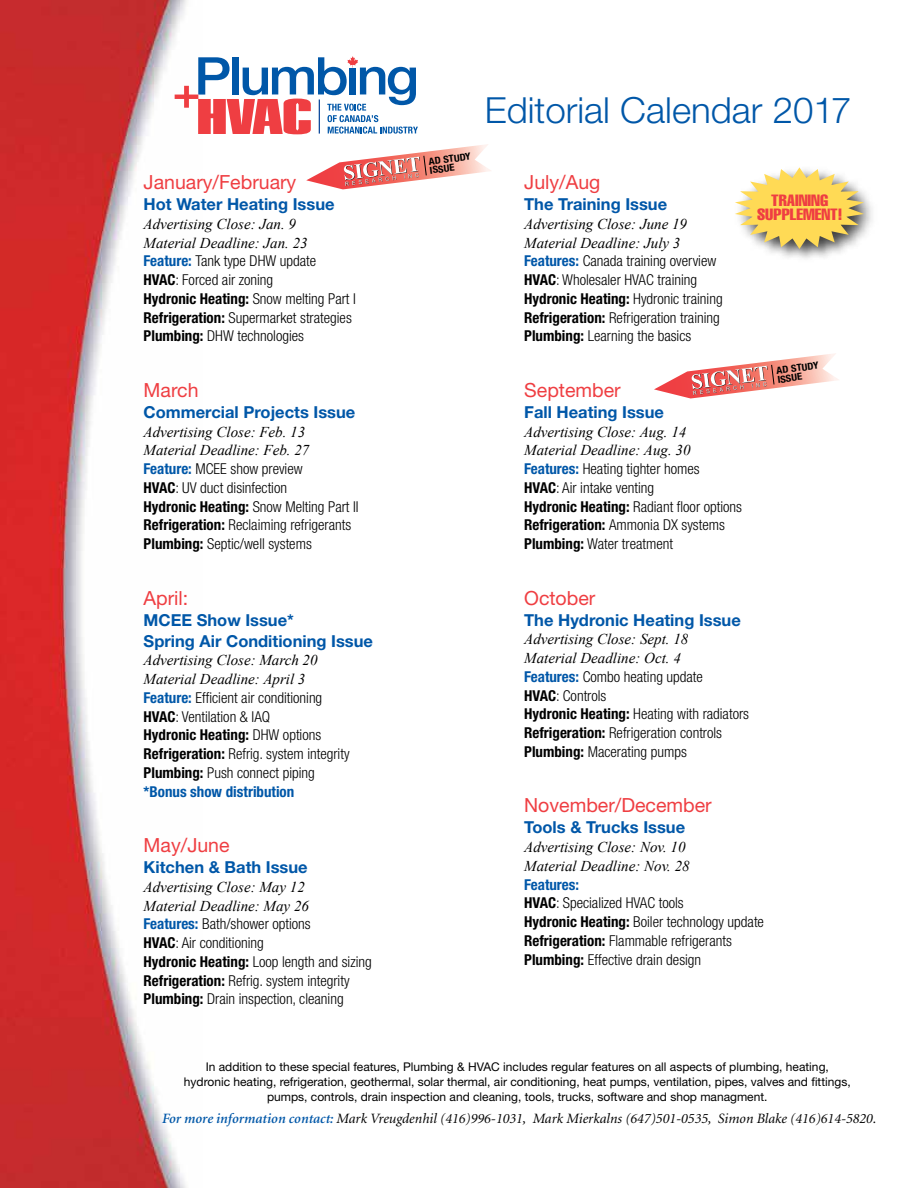
<style>
.page{position:relative;width:918px;height:1188px;background:#fff}
.page>*{position:absolute;margin:0;border:0;box-sizing:border-box;transform-origin:0 0}
.t1{font:300 36px "Helvetica Neue LT Std";color:#0057a8}
.t2{font:19.5px "Helvetica Neue LT Std";color:#ef3e42}
.t3{font:700 16.5px/21px "Helvetica Neue LT Std";color:#0057a8}
.t4{font:extra-condensed 16.05px/14.5px "Helvetica";color:#ef3e42;text-align:center;scale:1.1 1}
.t5{font:300 condensed 15px/18.8px "Helvetica Neue LT Std";color:#000}
.t6{font:italic 15px/18.8px "Times New Roman";color:#000}
.t7{font:italic 14.25px "Minion";color:#000}
.t8{font:12px/15px "Helvetica Neue LT Std";color:#000;text-align:center}
.t9{font:700 condensed 9.75px/9px "Helvetica Neue";color:#000;scale:1.1 1}
.s1{font-weight:700;color:#0057a8}
.s2{font-weight:700}
.s3{font-weight:600;color:#0057a8}
</style>
<div class="page">
<img style="left:0;top:0;width:187px;height:1188px">
<svg style="left:175px;top:56px;width:243px;height:78px"></svg>
<svg style="left:654px;top:353px;width:185px;height:45px"></svg>
<svg style="left:306px;top:144px;width:185px;height:45px"></svg>
<div style="left:733px;top:165px;width:146px;height:99px;background:#000;opacity:.75"></div>
<svg style="left:735px;top:167px;width:129px;height:82px"></svg>
<h2 class="t2" style="left:144px;top:171px;width:154px">January/February</h2>
<p class="t3" style="left:144px;top:193px;width:192px">Hot Water Heating Issue</p>
<p class="t6" style="left:144px;top:214px;width:166px">Advertising Close: Jan. 9<br>Material Deadline: Jan. 23</p>
<p class="t5" style="left:144px;top:252px;width:214px"><span class="s1">Feature:</span> Tank type DHW update<br><span class="s2">HVAC</span>: Forced air zoning<br><span class="s2">Hydronic Heating:</span> Snow melting Part I<br><span class="s2">Refrigeration:</span> Supermarket strategies<br><span class="s2">Plumbing:</span> DHW technologies</p>
<h2 class="t2" style="left:144px;top:378px;width:56px">March</h2>
<p class="t3" style="left:144px;top:401px;width:213px">Commercial Projects Issue</p>
<p class="t6" style="left:144px;top:422px;width:167px">Advertising Close: Feb. 13<br>Material Deadline: Feb. 27</p>
<p class="t5" style="left:144px;top:459px;width:217px"><span class="s1">Feature:</span> MCEE show preview<br><span class="s2">HVAC</span>: UV duct disinfection<br><span class="s2">Hydronic Heating:</span> Snow Melting Part II <span class="s2">Refrigeration:</span> Reclaiming refrigerants <span class="s2">Plumbing:</span> Septic/well systems</p>
<h2 class="t2" style="left:144px;top:586px;width:46px">April:</h2>
<p class="t3" style="left:144px;top:609px;width:231px">MCEE Show Issue*<br>Spring Air Conditioning Issue</p>
<p class="t6" style="left:144px;top:651px;width:176px">Advertising Close: March 20<br>Material Deadline: April 3</p>
<p class="t5" style="left:144px;top:688px;width:207px"><span class="s1">Feature:</span> Efficient air conditioning<br><span class="s2">HVAC</span>: Ventilation &amp; IAQ<br><span class="s2">Hydronic Heating:</span> DHW options<br><span class="s2">Refrigeration:</span> Refrig. system integrity<br><span class="s2">Plumbing:</span> Push connect piping <span class="s1">*Bonus show distribution</span></p>
<h2 class="t2" style="left:144px;top:834px;width:87px">May/June</h2>
<p class="t3" style="left:144px;top:856px;width:166px">Kitchen &amp; Bath Issue</p>
<p class="t6" style="left:144px;top:877px;width:167px">Advertising Close: May 12<br>Material Deadline: May 26</p>
<p class="t5" style="left:144px;top:915px;width:230px"><span class="s1">Features:</span> Bath/shower options<br><span class="s2">HVAC</span>: Air conditioning<br><span class="s2">Hydronic Heating:</span> Loop length and sizing <span class="s2">Refrigeration:</span> Refrig. system integrity <span class="s2">Plumbing:</span> Drain inspection, cleaning</p>
<p class="t9" style="left:428px;top:157px;width:40px;rotate:-7deg">AD STUDY<br>ISSUE</p>
<h1 class="t1" style="left:485px;top:88px;width:368px">Editorial Calendar 2017</h1>
<h2 class="t2" style="left:524px;top:171px;width:78px">July/Aug</h2>
<p class="t3" style="left:524px;top:193px;width:144px">The Training Issue</p>
<p class="t6" style="left:524px;top:214px;width:164px">Advertising Close: June 19<br>Material Deadline: July 3</p>
<p class="t5" style="left:524px;top:252px;width:200px"><span class="s1">Features:</span> Canada training overview <span class="s2">HVAC</span>: Wholesaler HVAC training <span class="s2">Hydronic Heating:</span> Hydronic training <span class="s2">Refrigeration:</span> Refrigeration training <span class="s2">Plumbing:</span> Learning the basics</p>
<h2 class="t2" style="left:524px;top:378px;width:98px">September</h2>
<p class="t3" style="left:524px;top:401px;width:141px">Fall Heating Issue</p>
<p class="t6" style="left:524px;top:422px;width:168px">Advertising Close: Aug. 14<br>Material Deadline: Aug. 30</p>
<p class="t5" style="left:524px;top:459px;width:219px"><span class="s1">Features:</span> Heating tighter homes<br><span class="s2">HVAC</span>: Air intake venting<br><span class="s2">Hydronic Heating:</span> Radiant floor options<br><span class="s2">Refrigeration:</span> Ammonia DX systems<br><span class="s2">Plumbing:</span> Water treatment</p>
<h2 class="t2" style="left:524px;top:586px;width:73px">October</h2>
<p class="t3" style="left:524px;top:609px;width:218px">The Hydronic Heating Issue</p>
<p class="t6" style="left:524px;top:630px;width:166px">Advertising Close: Sept. 18<br>Material Deadline: Oct. 4</p>
<p class="t5" style="left:524px;top:667px;width:226px"><span class="s1">Features:</span> Combo heating update<br><span class="s2">HVAC</span>: Controls<br><span class="s2">Hydronic Heating:</span> Heating with radiators<br><span class="s2">Refrigeration:</span> Refrigeration controls<br><span class="s2">Plumbing:</span> Macerating pumps</p>
<h2 class="t2" style="left:524px;top:794px;width:189px">November/December</h2>
<p class="t3" style="left:524px;top:817px;width:163px">Tools &amp; Trucks Issue</p>
<p class="t6" style="left:524px;top:837px;width:167px">Advertising Close: Nov. 10<br>Material Deadline: Nov. 28</p>
<p class="t5" style="left:524px;top:875px;width:241px"><span class="s1">Features:<br></span><span class="s2">HVAC</span>: Specialized HVAC tools<br><span class="s2">Hydronic Heating:</span> Boiler technology update<br><span class="s2">Refrigeration:</span> Flammable refrigerants<br><span class="s2">Plumbing:</span> Effective drain design</p>
<p class="t4" style="left:757px;top:192px;width:79px">TRAINING<br>SUPPLEMENT!</p>
<p class="t9" style="left:776px;top:366px;width:40px;rotate:-7deg">AD STUDY<br>ISSUE</p>
<p class="t8" style="left:184px;top:1059px;width:668px">In addition to these special features, Plumbing &amp; HVAC includes regular features on all aspects of plumbing, heating, hydronic heating, refrigeration, geothermal, solar thermal, air conditioning, heat pumps, ventilation, pipes, valves and fittings, pumps, controls, drain inspection and cleaning, tools, trucks, software and shop managment.</p>
<p class="t7" style="left:162px;top:1112px;width:716px"><span class="s3">For more information contact:</span> Mark Vreugdenhil (416)996-1031, Mark Mierkalns (647)501-0535, Simon Blake (416)614-5820.</p>
</div>
